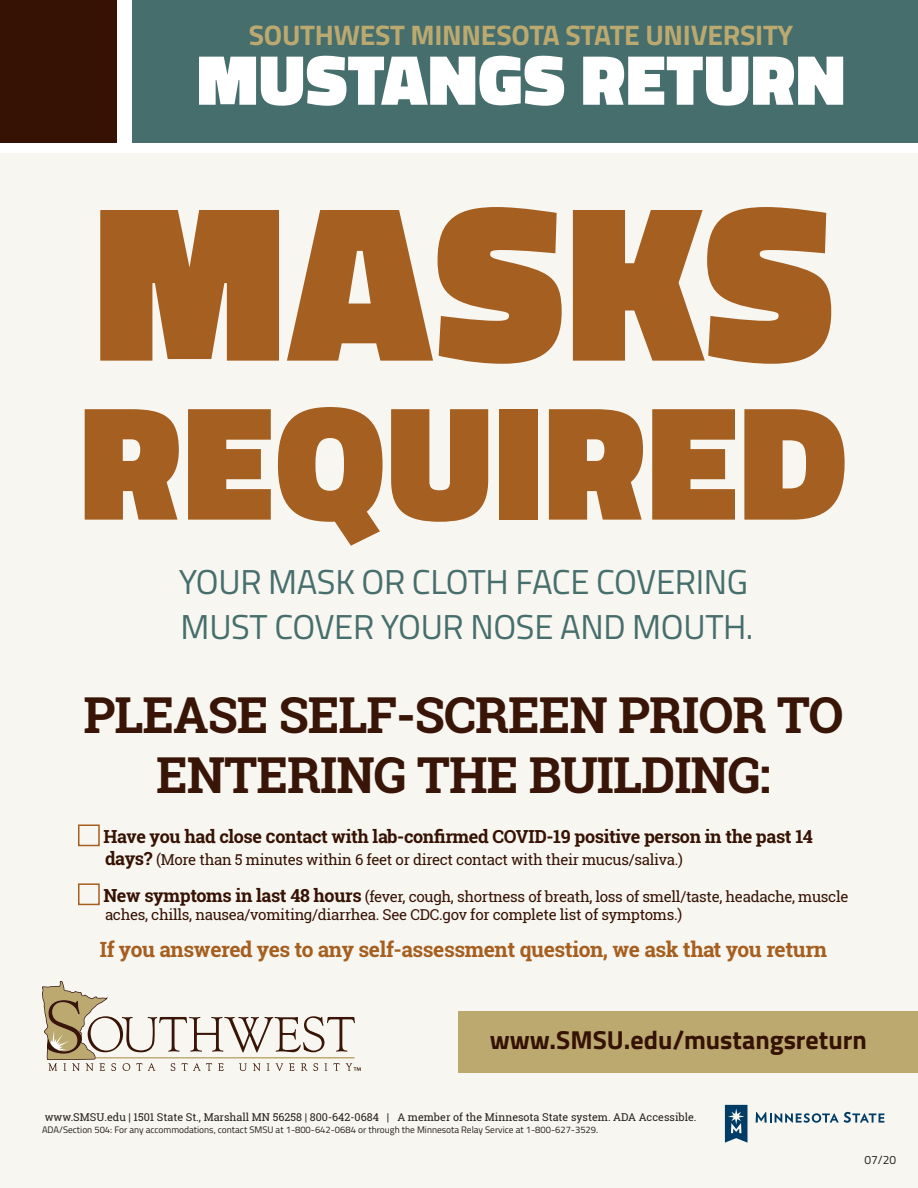
<style>
.page{position:relative;width:918px;height:1188px;background:#fff}
.page>*{position:absolute;margin:0;border:0;box-sizing:border-box;transform-origin:0 0}
.t1{font:900 224.85px "Titillium";letter-spacing:.01em;color:#a55f20}
.t2{font:900 164.85px "Titillium";letter-spacing:.01em;color:#a55f20}
.t3{font:900 71.85px "Titillium";letter-spacing:.01em;color:#fff}
.t4{font:700 49.65px "Roboto Slab";letter-spacing:-.02em;color:#391507}
.t5{font:34.65px "Titillium";letter-spacing:-.01em;color:#466e6c}
.t6{font:700 28.35px "Titillium Web";letter-spacing:-.01em;color:#bba970}
.t7{font:700 26.1px "Titillium Web";color:#351203}
.t8{font:700 21px "Roboto Slab";letter-spacing:-.02em;color:#a55f20}
.t9{font:700 18px "Roboto Slab";letter-spacing:-.02em;color:#351203}
.t10{font:15px/18px "Roboto Slab";letter-spacing:-.02em;color:#351203}
.t11{font:12px "Titillium";color:#231f20}
.t12{font:10.8px "Roboto Slab";color:#231f20}
.t13{font:9.45px "Titillium Web";color:#231f20}
.s1{font-weight:700;font-size:18px}
</style>
<div class="page">
<div style="left:0;top:153px;width:918px;height:1035px;background:#f8f6f0"></div>
<div style="left:458px;top:1011px;width:460px;height:61px;background:#bba970"></div>
<div style="left:0;top:0;width:117px;height:142px;background:#351203"></div>
<div style="left:132px;top:0;width:786px;height:142px;background:#466e6c"></div>
<div style="left:78px;top:824px;width:22px;height:22px;border:2px solid #a55f20"></div>
<div style="left:78px;top:883px;width:22px;height:22px;border:2px solid #a55f20"></div>
<svg style="left:42px;top:981px;width:319px;height:90px"></svg>
<svg style="left:756px;top:1112px;width:128px;height:11px"></svg>
<svg style="left:725px;top:1105px;width:22px;height:38px"></svg>
<p class="t6" style="left:249px;top:13px;width:546px">SOUTHWEST MINNESOTA STATE UNIVERSITY</p>
<p class="t3" style="left:197px;top:27px;width:650px">MUSTANGS RETURN</p>
<p class="t1" style="left:94px;top:118px;width:741px">MASKS</p>
<p class="t2" style="left:80px;top:341px;width:769px">REQUIRED</p>
<p class="t5" style="left:179px;top:557px;width:571px">YOUR MASK OR CLOTH FACE COVERING</p>
<p class="t5" style="left:181px;top:602px;width:574px">MUST COVER YOUR NOSE AND MOUTH.</p>
<p class="t4" style="left:83px;top:681px;width:762px">PLEASE SELF-SCREEN PRIOR TO</p>
<p class="t4" style="left:156px;top:741px;width:616px">ENTERING THE BUILDING:</p>
<p class="t9" style="left:103px;top:824px;width:711px">Have you had close Contact with lab-confirmed COVID-19 positive person in the past 14</p>
<p class="t10" style="left:105px;top:850px;width:579px"><span class="s1">days?</span> (More than 5 minutes within 6 feet or direct contact with their mucus/saliva.)</p>
<p class="t10" style="left:103px;top:888px;width:747px"><span class="s1">New symptoms in last 48 hours</span> (fever, cough, shortness of breath, loss of smell/taste, headache, muscle aches, chills, nausea/vomiting/diarrhea. See CDC.gov for complete list of symptoms.)</p>
<p class="t8" style="left:100px;top:935px;width:729px">If you answered yes to any self-assessment question, we ask that you return</p>
<p class="t7" style="left:490px;top:1020px;width:379px">www.SMSU.edu/mustangsreturn</p>
<p class="t12" style="left:45px;top:1110px;width:653px">www.SMSU.edu | 1501 State St., Marshall MN 56258 | 800-642-0684 | A member of the Minnesota State system. ADA Accessible.</p>
<p class="t13" style="left:42px;top:1122px;width:558px">ADA/Section 504: For any accommodations, contact SMSU at 1-800-642-0684 or through the Minnesota Relay Service at 1-800-627-3529.</p>
<p class="t11" style="left:865px;top:1151px;width:33px">07/20</p>
</div>
